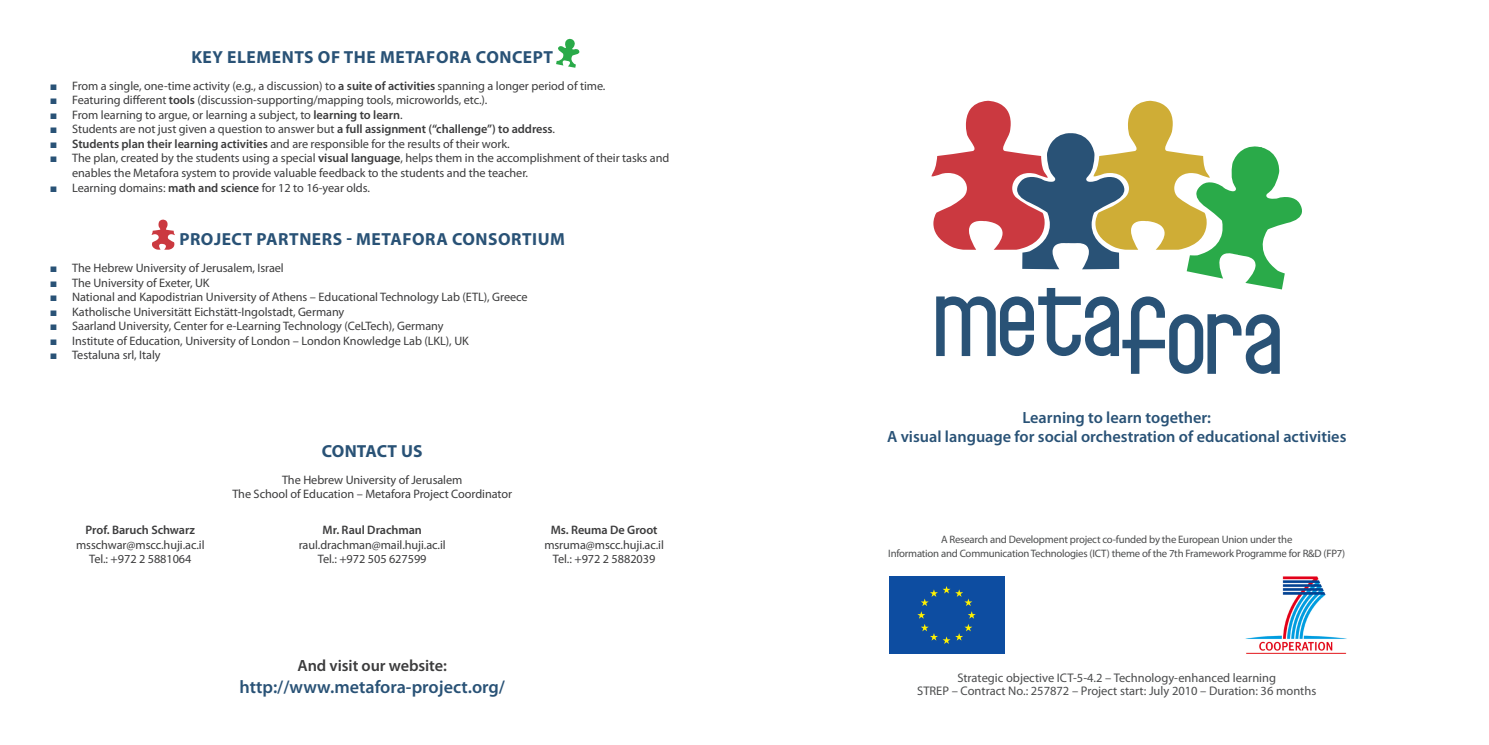
<style>
.page{position:relative;width:1489px;height:745px;background:#fff}
.page>*{position:absolute;margin:0;border:0;box-sizing:border-box;transform-origin:0 0}
.t1{font:43.75px "Nasalization";color:#295276}
.t2{font:600 18.12px "Myriad Pro";color:#295276}
.t3{font:700 17.5px "Myriad Pro";letter-spacing:.03em;color:#295276}
.t4{font:700 17.5px "Myriad Pro";letter-spacing:.01em;color:#295276}
.t5{font:600 16.25px "Myriad Pro";color:#295276}
.t6{font:600 16.25px "Myriad Pro";letter-spacing:-.005em;color:#3c3c3d}
.t7{font:12.5px "Myriad Pro";color:#4b4c4d}
.t8{font:12.25px/14.5px "Myriad Pro";letter-spacing:-.005em;color:#3c3c3d}
.t9{font:600 12.25px "Myriad Pro";letter-spacing:-.005em;color:#3c3c3d}
.t10{font:10.75px "Myriad Pro";letter-spacing:-.02em;color:#4b4c4d}
.s1{font-weight:600}
</style>
<div class="page">
<svg style="left:931px;top:101px;width:371px;height:272px"></svg>
<img style="left:1245px;top:576px;width:102px;height:78px">
<div style="left:886px;top:574px;width:120px;height:81px;background:linear-gradient(to bottom,#0d4da1,#0d4da1)"></div>
<div style="left:888px;top:576px;width:116px;height:77px;background:#0d4da1"></div>
<svg style="left:917px;top:586px;width:58px;height:57px"></svg>
<svg style="left:556px;top:39px;width:23px;height:29px"></svg>
<svg style="left:151px;top:219px;width:24px;height:30px"></svg>
<p class="t3" style="left:191px;top:45px;width:363px">KEY ELEMENTS OF THE METAFORA CONCEPT</p>
<p class="t1" style="left:50px;top:58px;width:10px">.</p>
<p class="t8" style="left:72px;top:78px;width:535px">From a single, one-time activity (e.g., a discussion) to <span class="s1">a suite of activities</span> spanning a longer period of time.</p>
<p class="t1" style="left:50px;top:72px;width:10px">.</p>
<p class="t8" style="left:72px;top:93px;width:417px">Featuring different <span class="s1">tools</span> (discussion-supporting/mapping tools, microworlds, etc.).</p>
<p class="t1" style="left:50px;top:87px;width:10px">.</p>
<p class="t8" style="left:72px;top:107px;width:332px">From learning to argue, or learning a subject, to <span class="s1">learning to learn</span>.</p>
<p class="t1" style="left:50px;top:101px;width:10px">.</p>
<p class="t8" style="left:72px;top:122px;width:484px">Students are not just given a question to answer but <span class="s1">a full assignment (“challenge”) to address</span>.</p>
<p class="t1" style="left:50px;top:116px;width:10px">.</p>
<p class="t8" style="left:72px;top:136px;width:439px"><span class="s1">Students plan their learning activities</span> and are responsible for the results of their work.</p>
<p class="t1" style="left:50px;top:130px;width:10px">.</p>
<p class="t8" style="left:72px;top:151px;width:598px">The plan, created by the students using a special <span class="s1">visual language</span>, helps them in the accomplishment of their tasks and enables the Metafora system to provide valuable feedback to the students and the teacher.</p>
<p class="t1" style="left:50px;top:159px;width:10px">.</p>
<p class="t8" style="left:72px;top:180px;width:299px">Learning domains: <span class="s1">math and science</span> for 12 to 16-year olds.</p>
<p class="t3" style="left:179px;top:228px;width:387px">PROJECT PARTNERS - METAFORA CONSORTIUM</p>
<p class="t1" style="left:50px;top:240px;width:10px">.</p>
<p class="t8" style="left:72px;top:260px;width:213px">The Hebrew University of Jerusalem, Israel</p>
<p class="t1" style="left:50px;top:254px;width:10px">.</p>
<p class="t8" style="left:72px;top:275px;width:139px">The University of Exeter, UK</p>
<p class="t1" style="left:50px;top:269px;width:10px">.</p>
<p class="t8" style="left:72px;top:289px;width:457px">National and Kapodistrian University of Athens – Educational Technology Lab (ETL), Greece</p>
<p class="t1" style="left:50px;top:283px;width:10px">.</p>
<p class="t8" style="left:72px;top:304px;width:274px">Katholische Universitätt Eichstätt-Ingolstadt, Germany</p>
<p class="t1" style="left:50px;top:298px;width:10px">.</p>
<p class="t8" style="left:72px;top:318px;width:373px">Saarland University, Center for e-Learning Technology (CeLTech), Germany</p>
<p class="t1" style="left:50px;top:312px;width:10px">.</p>
<p class="t8" style="left:72px;top:333px;width:398px">Institute of Education, University of London – London Knowledge Lab (LKL), UK</p>
<p class="t1" style="left:50px;top:327px;width:10px">.</p>
<p class="t8" style="left:72px;top:347px;width:90px">Testaluna srl, Italy</p>
<p class="t4" style="left:322px;top:439px;width:102px">CONTACT US</p>
<p class="t9" style="left:86px;top:522px;width:111px">Prof. Baruch Schwarz</p>
<p class="t8" style="left:76px;top:537px;width:130px">msschwar@mscc.huji.ac.il</p>
<p class="t8" style="left:89px;top:551px;width:104px">Tel.: +972 2 5881064</p>
<p class="t8" style="left:282px;top:472px;width:182px">The Hebrew University of Jerusalem</p>
<p class="t8" style="left:232px;top:486px;width:281px">The School of Education – Metafora Project Coordinator</p>
<p class="t9" style="left:322px;top:522px;width:101px">Mr. Raul Drachman</p>
<p class="t8" style="left:299px;top:537px;width:148px">raul.drachman@mail.huji.ac.il</p>
<p class="t8" style="left:318px;top:551px;width:110px">Tel.: +972 505 627599</p>
<p class="t9" style="left:550px;top:522px;width:108px">Ms. Reuma De Groot</p>
<p class="t8" style="left:544px;top:537px;width:121px">msruma@mscc.huji.ac.il</p>
<p class="t8" style="left:553px;top:551px;width:104px">Tel.: +972 2 5882039</p>
<p class="t6" style="left:297px;top:654px;width:151px">And visit our website:</p>
<p class="t2" style="left:239px;top:674px;width:267px">http://www.metafora-project.org/</p>
<p class="t5" style="left:1022px;top:407px;width:190px">Learning to learn together:</p>
<p class="t5" style="left:887px;top:426px;width:461px">A visual language for social orchestration of educational activities</p>
<p class="t10" style="left:941px;top:532px;width:353px">A Research and Development project co-funded by the European Union under the</p>
<p class="t10" style="left:888px;top:546px;width:458px">Information and Communication Technologies (ICT) theme of the 7th Framework Programme for R&amp;D (FP7)</p>
<p class="t7" style="left:957px;top:669px;width:320px">Strategic objective ICT-5-4.2 – Technology-enhanced learning</p>
<p class="t7" style="left:917px;top:683px;width:400px">STREP – Contract No.: 257872 – Project start: July 2010 – Duration: 36 months</p>
</div>
